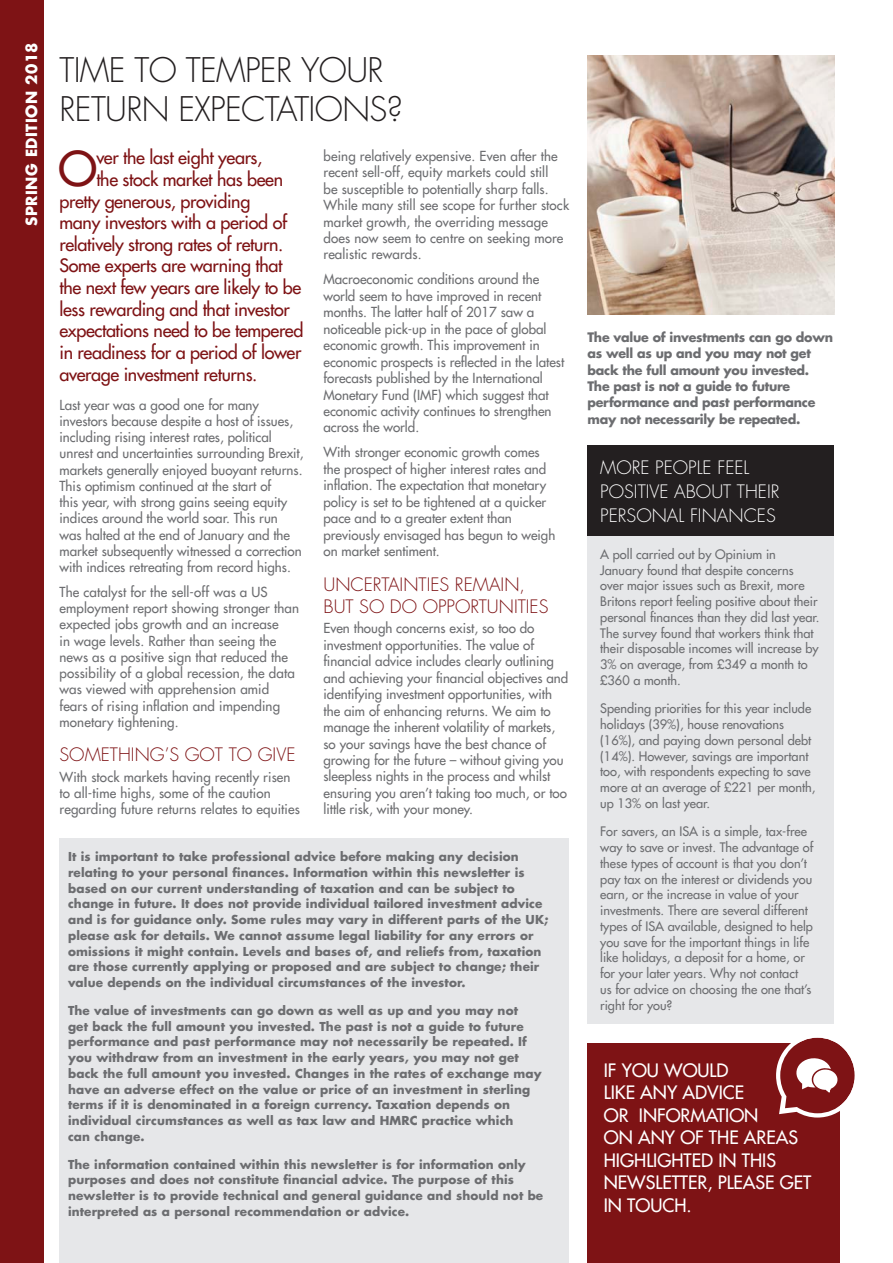
<style>
.page{position:relative;width:893px;height:1263px;background:#fff}
.page>*{position:absolute;margin:0;border:0;box-sizing:border-box;transform-origin:0 0}
.Intro_text{font:46.65px "Futura LT";color:#7e1315}
.Heading_1{font:300 33px/39.6px "Futura LT";letter-spacing:-.02em;color:#231f20}
.Intro_text-2{font:18px "Futura LT";letter-spacing:-.02em;color:#7e1315}
.body_text{font:18px/22.5px "Futura LT";color:#fff}
.heading_2{font:300 18px/21.9px "Futura LT";color:#7e1315}
.heading_2-2{font:300 18px/24px "Futura LT";color:#fff}
.t1{font:700 15px "Futura LT";letter-spacing:.03em;color:#fff}
.body_text-2{font:13.5px/16.5px "Futura LT";color:#6c6d70}
.body_text-3{font:12.75px/15.8px "Futura LT";color:#6c6d70}
.body_text-4{font:700 12.75px/16.4px "Futura LT";letter-spacing:-.02em;color:#6c6d70}
.body_text-5{font:700 12px/15.8px "Futura LT";letter-spacing:.01em;color:#6c6d70}
</style>
<div class="page">
<div style="left:0;top:0;width:44px;height:1263px;background:#7e1315"></div>
<div style="left:60px;top:839px;width:509px;height:424px;background:#e6e7e9"></div>
<img style="left:587px;top:55px;width:247px;height:260px">
<div style="left:587px;top:536px;width:247px;height:488px;background:#e6e7e9"></div>
<div style="left:587px;top:445px;width:247px;height:91px;background:#231f20"></div>
<div style="left:587px;top:1043px;width:253px;height:220px;background:#7e1315"></div>
<svg style="left:776px;top:1037px;width:79px;height:80px"></svg>
<p class="t1" style="left:22px;top:226px;width:185px;rotate:-90deg">SPRING EDITION 2018</p>
<p class="Heading_1" style="left:60px;top:51px;width:345px">TIME TO TEMPER YOUR<br>RETURN EXPECTATIONS?</p>
<p class="Intro_text" style="left:59px;top:138px;width:40px">O</p>
<p class="Intro_text-2" style="left:96px;top:146px;width:168px">ver the last eight years,</p>
<p class="Intro_text-2" style="left:96px;top:168px;width:188px">the stock market has been</p>
<p class="Intro_text-2" style="left:60px;top:189px;width:192px">pretty generous, providing</p>
<p class="Intro_text-2" style="left:60px;top:211px;width:229px">many investors with a period of</p>
<p class="Intro_text-2" style="left:60px;top:232px;width:225px">relatively strong rates of return.</p>
<p class="Intro_text-2" style="left:60px;top:254px;width:224px">Some experts are warning that</p>
<p class="Intro_text-2" style="left:60px;top:276px;width:243px">the next few years are likely to be</p>
<p class="Intro_text-2" style="left:60px;top:297px;width:232px">less rewarding and that investor</p>
<p class="Intro_text-2" style="left:60px;top:319px;width:245px">expectations need to be tempered</p>
<p class="Intro_text-2" style="left:60px;top:341px;width:243px">in readiness for a period of lower</p>
<p class="Intro_text-2" style="left:60px;top:362px;width:199px">average investment returns.</p>
<p class="body_text-2" style="left:60px;top:397px;width:246px">Last year was a good one for many investors because despite a host of issues, including rising interest rates, political unrest and uncertainties surrounding Brexit, markets generally enjoyed buoyant returns.<br>This optimism continued at the start of<br>this year, with strong gains seeing equity indices around the world soar. This run<br>was halted at the end of January and the market subsequently witnessed a correction with indices retreating from record highs.</p>
<p class="body_text-2" style="left:60px;top:584px;width:241px">The catalyst for the sell-off was a US employment report showing stronger than expected jobs growth and an increase<br>in wage levels. Rather than seeing the news as a positive sign that reduced the possibility of a global recession, the data was viewed with apprehension amid fears of rising inflation and impending monetary tightening.</p>
<p class="heading_2" style="left:60px;top:744px;width:237px">SOMETHING’S GOT TO GIVE</p>
<p class="body_text-2" style="left:60px;top:769px;width:242px">With stock markets having recently risen to all-time highs, some of the caution regarding future returns relates to equities</p>
<p class="body_text-2" style="left:323px;top:147px;width:247px">being relatively expensive. Even after the recent sell-off, equity markets could still<br>be susceptible to potentially sharp falls.<br>While many still see scope for further stock market growth, the overriding message does now seem to centre on seeking more realistic rewards.</p>
<p class="body_text-2" style="left:323px;top:271px;width:242px">Macroeconomic conditions around the world seem to have improved in recent months. The latter half of 2017 saw a noticeable pick-up in the pace of global economic growth. This improvement in economic prospects is reflected in the latest forecasts published by the International Monetary Fund (IMF) which suggest that economic activity continues to strengthen across the world.</p>
<p class="body_text-2" style="left:323px;top:444px;width:233px">With stronger economic growth comes the prospect of higher interest rates and inflation. The expectation that monetary policy is set to be tightened at a quicker pace and to a greater extent than previously envisaged has begun to weigh on market sentiment.</p>
<p class="heading_2" style="left:323px;top:574px;width:227px">UNCERTAINTIES REMAIN,<br>BUT SO DO OPPORTUNITIES</p>
<p class="body_text-2" style="left:323px;top:620px;width:246px">Even though concerns exist, so too do investment opportunities. The value of financial advice includes clearly outlining and achieving your financial objectives and identifying investment opportunities, with the aim of enhancing returns. We aim to manage the inherent volatility of markets, so your savings have the best chance of growing for the future – without giving you sleepless nights in the process and whilst ensuring you aren’t taking too much, or too little risk, with your money.</p>
<p class="body_text-5" style="left:68px;top:849px;width:482px">It is important to take professional advice before making any decision relating to your personal finances. Information within this newsletter is based on our current understanding of taxation and can be subject to change in future. It does not provide individual tailored investment advice and is for guidance only. Some rules may vary in different parts of the UK; please ask for details. We cannot assume legal liability for any errors or omissions it might contain. Levels and bases of, and reliefs from, taxation are those currently applying or proposed and are subject to change; their value depends on the individual circumstances of the investor.</p>
<p class="body_text-5" style="left:68px;top:1002px;width:475px">The value of investments can go down as well as up and you may not<br>get back the full amount you invested. The past is not a guide to future performance and past performance may not necessarily be repeated. If you withdraw from an investment in the early years, you may not get back the full amount you invested. Changes in the rates of exchange may have an adverse effect on the value or price of an investment in sterling terms if it is denominated in a foreign currency. Taxation depends on individual circumstances as well as tax law and HMRC practice which<br>can change.</p>
<p class="body_text-5" style="left:68px;top:1156px;width:477px">The information contained within this newsletter is for information only purposes and does not constitute financial advice. The purpose of this newsletter is to provide technical and general guidance and should not be interpreted as a personal recommendation or advice.</p>
<p class="body_text-4" style="left:587px;top:329px;width:247px">The value of investments can go down as well as up and you may not get back the full amount you invested.<br>The past is not a guide to future performance and past performance may not necessarily be repeated.</p>
<p class="heading_2-2" style="left:600px;top:456px;width:181px">MORE PEOPLE FEEL<br>POSITIVE ABOUT THEIR<br>PERSONAL FINANCES</p>
<p class="body_text-3" style="left:600px;top:546px;width:221px">A poll carried out by Opinium in January found that despite concerns over major issues such as Brexit, more Britons report feeling positive about their personal finances than they did last year.<br>The survey found that workers think that their disposable incomes will increase by 3% on average, from £349 a month to £360 a month.</p>
<p class="body_text-3" style="left:600px;top:701px;width:217px">Spending priorities for this year include holidays (39%), house renovations (16%), and paying down personal debt (14%). However, savings are important too, with respondents expecting to save more at an average of £221 per month, up 13% on last year.</p>
<p class="body_text-3" style="left:600px;top:824px;width:214px">For savers, an ISA is a simple, tax-free way to save or invest. The advantage of these types of account is that you don’t pay tax on the interest or dividends you earn, or the increase in value of your investments. There are several different types of ISA available, designed to help you save for the important things in life like holidays, a deposit for a home, or for your later years. Why not contact<br>us for advice on choosing the one that’s right for you?</p>
<p class="body_text" style="left:604px;top:1059px;width:209px">IF YOU WOULD<br>LIKE ANY ADVICE<br>OR INFORMATION<br>ON ANY OF THE AREAS<br>HIGHLIGHTED IN THIS<br>NEWSLETTER, PLEASE GET<br>IN TOUCH.</p>
</div>
